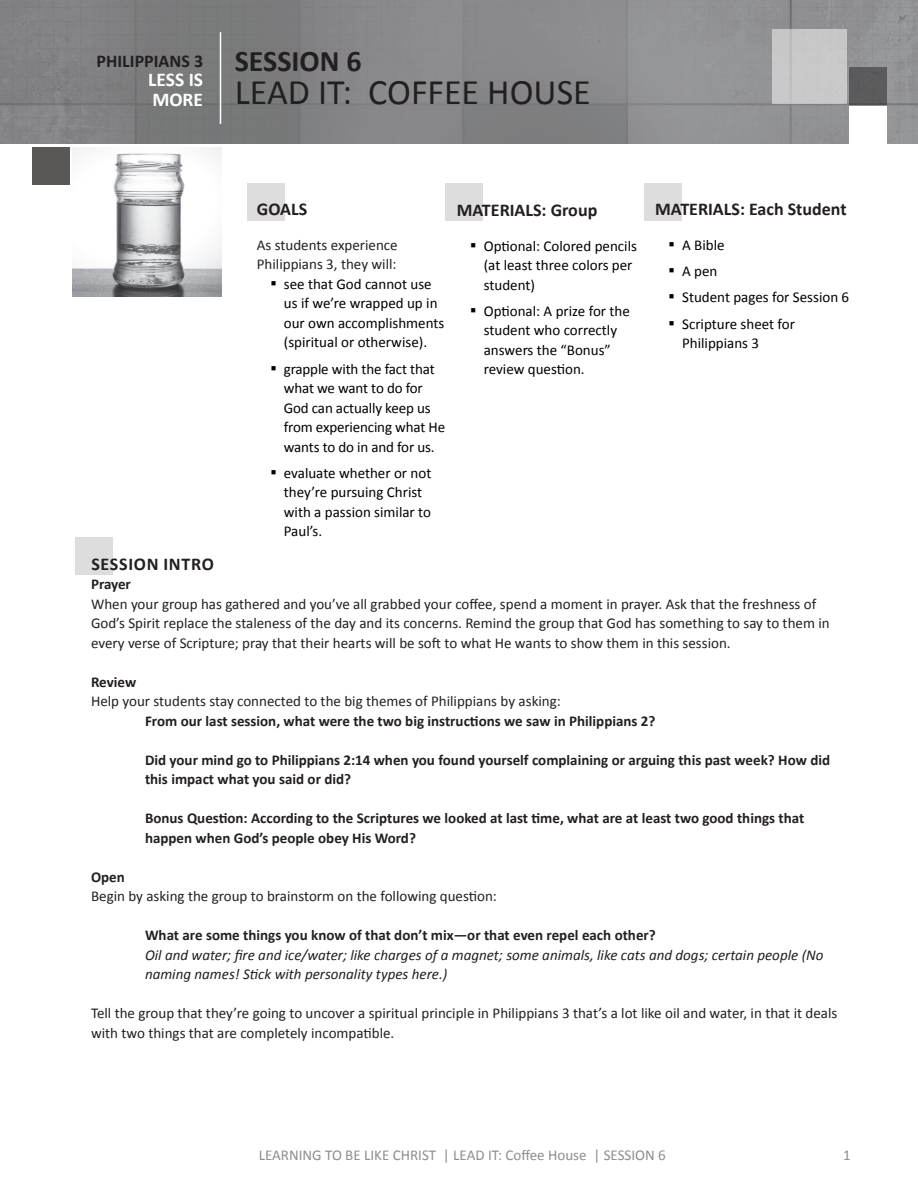
<style>
.page{position:relative;width:918px;height:1188px;background:#fff}
.page>*{position:absolute;margin:0;border:0;box-sizing:border-box;transform-origin:0 0}
.t1{font:36px "Calibri";color:#231f20}
.t2{font:700 30px "Calibri";color:#231f20}
.t3{font:700 19.5px "Calibri";color:#fff}
.t4{font:700 18px "Calibri";color:#231f20}
.t5{font:700 18px "Calibri";letter-spacing:.04em;color:#231f20}
.t6{font:15px/19.5px "Calibri";color:#231f20}
.t7{font:15px/19.5px "Calibri";color:#000}
.t8{font:700 15px/19.5px "Calibri";color:#231f20}
.t9{font:italic 15px/19.5px "Calibri";color:#231f20}
.t10{font:15px "Calibri";color:#8e8d8e}
.s1{font-size:18px}
</style>
<div class="page">
<div style="left:75px;top:537px;width:37px;height:37px;background:#ddd"></div>
<div style="left:446px;top:184px;width:37px;height:37px;background:#ddd"></div>
<div style="left:247px;top:184px;width:38px;height:37px;background:#ddd"></div>
<img style="left:0;top:0;width:918px;height:144px">
<div style="left:850px;top:107px;width:37px;height:37px;background:#fff"></div>
<div style="left:772px;top:29px;width:75px;height:75px;background:#c8c8c9"></div>
<div style="left:850px;top:67px;width:37px;height:37px;background:#5c5a5c"></div>
<div style="left:32px;top:147px;width:37px;height:37px;background:#5a5757"></div>
<div style="left:645px;top:183px;width:37px;height:37px;background:#ddd"></div>
<hr style="left:220px;top:32px;width:1px;height:92px;background:#fff">
<img style="left:72px;top:147px;width:149px;height:150px">
<p class="t4" style="left:97px;top:49px;width:108px">PHILIPPIANS 3</p>
<p class="t3" style="left:148px;top:67px;width:56px">LESS IS</p>
<p class="t3" style="left:152px;top:87px;width:52px">MORE</p>
<p class="t2" style="left:235px;top:42px;width:128px">SESSION 6</p>
<p class="t1" style="left:235px;top:70px;width:358px">LEAD IT: COFFEE HOUSE</p>
<p class="t4" style="left:257px;top:198px;width:52px">GOALS</p>
<p class="t6" style="left:257px;top:235px;width:142px">As students experience<br>Philippians 3, they will:</p>
<p class="t7" style="left:284px;top:274px;width:162px;text-indent:-14px"><span class="s1">▪</span> see that God cannot use us if we’re wrapped up in our own accomplishments (spiritual or otherwise).</p>
<p class="t7" style="left:284px;top:359px;width:163px;text-indent:-14px"><span class="s1">▪</span> grapple with the fact that what we want to do for<br>God can actually keep us from experiencing what He wants to do in and for us.</p>
<p class="t7" style="left:284px;top:463px;width:149px;text-indent:-14px"><span class="s1">▪</span> evaluate whether or not they’re pursuing Christ with a passion similar to<br>Paul’s.</p>
<p class="t4" style="left:457px;top:199px;width:142px">MATERIALS: Group</p>
<p class="t7" style="left:484px;top:236px;width:155px;text-indent:-14px"><span class="s1">▪</span> Optional: Colored pencils (at least three colors per student)</p>
<p class="t7" style="left:484px;top:301px;width:148px;text-indent:-14px"><span class="s1">▪</span> Optional: A prize for the student who correctly answers the “Bonus” review question.</p>
<p class="t4" style="left:655px;top:198px;width:193px">MATERIALS: Each Student</p>
<p class="t7" style="left:669px;top:235px;width:57px"><span class="s1">▪</span> A Bible</p>
<p class="t7" style="left:669px;top:261px;width:50px"><span class="s1">▪</span> A pen</p>
<p class="t7" style="left:669px;top:288px;width:182px"><span class="s1">▪</span> Student pages for Session 6</p>
<p class="t7" style="left:682px;top:314px;width:114px;text-indent:-14px"><span class="s1">▪</span> Scripture sheet for<br>Philippians 3</p>
<p class="t5" style="left:91px;top:552px;width:124px">SESSION INTRO</p>
<p class="t8" style="left:91px;top:575px;width:41px">Prayer</p>
<p class="t6" style="left:91px;top:594px;width:740px">When your group has gathered and you’ve all grabbed your coffee, spend a moment in prayer. Ask that the freshness of<br>God’s Spirit replace the staleness of the day and its concerns. Remind the group that God has something to say to them in every verse of Scripture; pray that their hearts will be soft to what He wants to show them in this session.</p>
<p class="t8" style="left:91px;top:672px;width:47px">Review</p>
<p class="t6" style="left:91px;top:692px;width:471px">Help your students stay connected to the big themes of Philippians by asking:</p>
<p class="t8" style="left:145px;top:711px;width:512px">From our last session, what were the two big instructions we saw in Philippians 2?</p>
<p class="t8" style="left:145px;top:750px;width:687px">Did your mind go to Philippians 2:14 when you found yourself complaining or arguing this past week? How did this impact what you said or did?</p>
<p class="t8" style="left:145px;top:809px;width:661px">Bonus Question: According to the Scriptures we looked at last time, what are at least two good things that happen when God’s people obey His Word?</p>
<p class="t8" style="left:91px;top:867px;width:35px">Open</p>
<p class="t6" style="left:91px;top:887px;width:407px">Begin by asking the group to brainstorm on the following question:</p>
<p class="t8" style="left:145px;top:926px;width:512px">What are some things you know of that don’t mix—or that even repel each other?</p>
<p class="t9" style="left:145px;top:945px;width:680px">Oil and water; fire and ice/water; like charges of a magnet; some animals, like cats and dogs; certain people (No naming names! Stick with personality types here.)</p>
<p class="t6" style="left:91px;top:1004px;width:748px">Tell the group that they’re going to uncover a spiritual principle in Philippians 3 that’s a lot like oil and water, in that it deals with two things that are completely incompatible.</p>
<p class="t10" style="left:259px;top:1146px;width:409px">LEARNING TO BE LIKE CHRIST | LEAD IT: Coffee House | SESSION 6</p>
<p class="t10" style="left:843px;top:1146px;width:9px">1</p>
</div>
